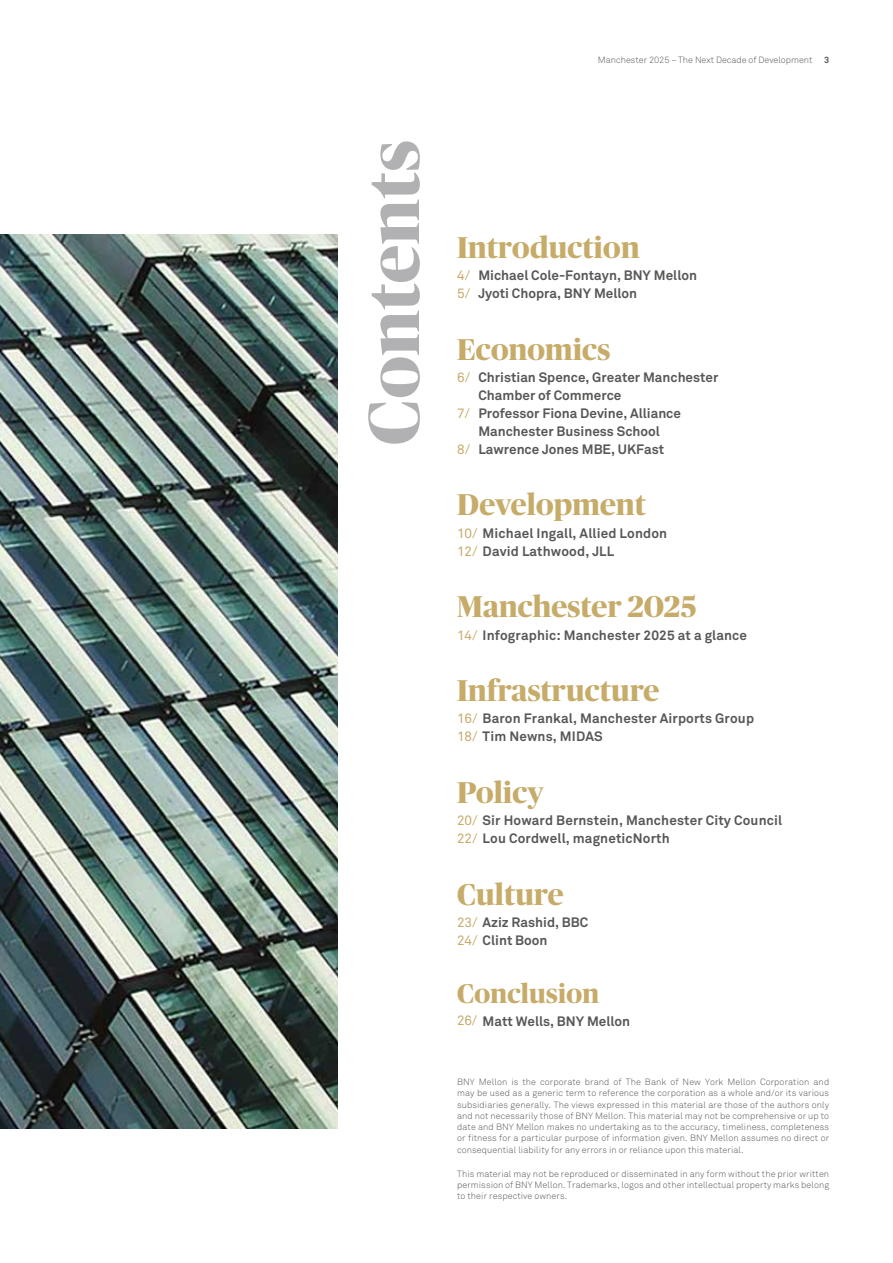
<style>
.page{position:relative;width:893px;height:1263px;background:#fff}
.page>*{position:absolute;margin:0;border:0;box-sizing:border-box;transform-origin:0 0}
.t1{font:700 72px "Publico Banner";letter-spacing:.015em;color:#b1b0b3}
.t2{font:700 30px "Publico Banner";letter-spacing:.01em;color:#c6ab69}
.t3{font:700 27px "Publico Banner";letter-spacing:.01em;color:#c6ab69}
.t4{font:700 13.5px/18px "Akkurat";color:#575756}
.t5{font:13.5px/18px "Akkurat";color:#c6ab69}
.t6{font:300 9px/11.2px "Akkurat";letter-spacing:.01em;color:#575756;text-align:justify}
.t7{font:700 9px "Akkurat";color:#575756}
.s1{font-weight:400;color:#c6ab69}
</style>
<div class="page">
<img style="left:0;top:235px;width:338px;height:893px">
<h1 class="t1" style="left:343px;top:445px;width:306px;rotate:-90deg">Contents</h1>
<p class="t6" style="left:598px;top:55px;width:216px">Manchester 2025 – The Next Decade of Development</p>
<p class="t7" style="left:824px;top:54px;width:7px">3</p>
<h2 class="t2" style="left:457px;top:226px;width:184px">Introduction</h2>
<h3 class="t4" style="left:478px;top:266px;width:220px">Michael Cole-Fontayn, BNY Mellon<br>Jyoti Chopra, BNY Mellon</h3>
<h2 class="t2" style="left:457px;top:328px;width:155px">Economics</h2>
<h3 class="t4" style="left:478px;top:368px;width:242px">Christian Spence, Greater Manchester<br>Chamber of Commerce<br>Professor Fiona Devine, Alliance<br>Manchester Business School<br>Lawrence Jones MBE, UKFast</h3>
<h2 class="t2" style="left:457px;top:484px;width:190px">Development</h2>
<h3 class="t4" style="left:457px;top:524px;width:212px"><span class="s1">10/</span> Michael Ingall, Allied London<br><span class="s1">12/</span> David Lathwood, JLL</h3>
<h2 class="t2" style="left:457px;top:585px;width:241px">Manchester 2025</h2>
<h3 class="t4" style="left:457px;top:626px;width:291px"><span class="s1">14/</span> Infographic: Manchester 2025 at a glance</h3>
<h2 class="t2" style="left:457px;top:669px;width:204px">Infrastructure</h2>
<h3 class="t4" style="left:457px;top:710px;width:298px"><span class="s1">16/</span> Baron Frankal, Manchester Airports Group<br><span class="s1">18/</span> Tim Newns, MIDAS</h3>
<h2 class="t2" style="left:457px;top:771px;width:88px">Policy</h2>
<h3 class="t4" style="left:457px;top:811px;width:327px"><span class="s1">20/</span> Sir Howard Bernstein, Manchester City Council<br><span class="s1">22/</span> Lou Cordwell, magneticNorth</h3>
<h2 class="t2" style="left:457px;top:873px;width:108px">Culture</h2>
<h3 class="t4" style="left:457px;top:913px;width:133px"><span class="s1">23/</span> Aziz Rashid, BBC<br><span class="s1">24/</span> Clint Boon</h3>
<h3 class="t3" style="left:457px;top:975px;width:144px">Conclusion</h3>
<h3 class="t4" style="left:457px;top:1012px;width:175px"><span class="s1">26/</span> Matt Wells, BNY Mellon</h3>
<h3 class="t5" style="left:457px;top:267px;width:15px">4/<br>5/</h3>
<h3 class="t5" style="left:457px;top:368px;width:15px">6/</h3>
<h3 class="t5" style="left:457px;top:405px;width:14px">7/</h3>
<h3 class="t5" style="left:457px;top:441px;width:15px">8/</h3>
<p class="t6" style="left:457px;top:1076px;width:374px">BNY Mellon is the corporate brand of The Bank of New York Mellon Corporation and may be used as a generic term to reference the corporation as a whole and/or its various subsidiaries generally. The views expressed in this material are those of the authors only and not necessarily those of BNY Mellon. This material may not be comprehensive or up to date and BNY Mellon makes no undertaking as to the accuracy, timeliness, completeness or fitness for a particular purpose of information given. BNY Mellon assumes no direct or consequential liability for any errors in or reliance upon this material.</p>
<p class="t6" style="left:457px;top:1168px;width:374px">This material may not be reproduced or disseminated in any form without the prior written permission of BNY Mellon. Trademarks, logos and other intellectual property marks belong to their respective owners.</p>
</div>
